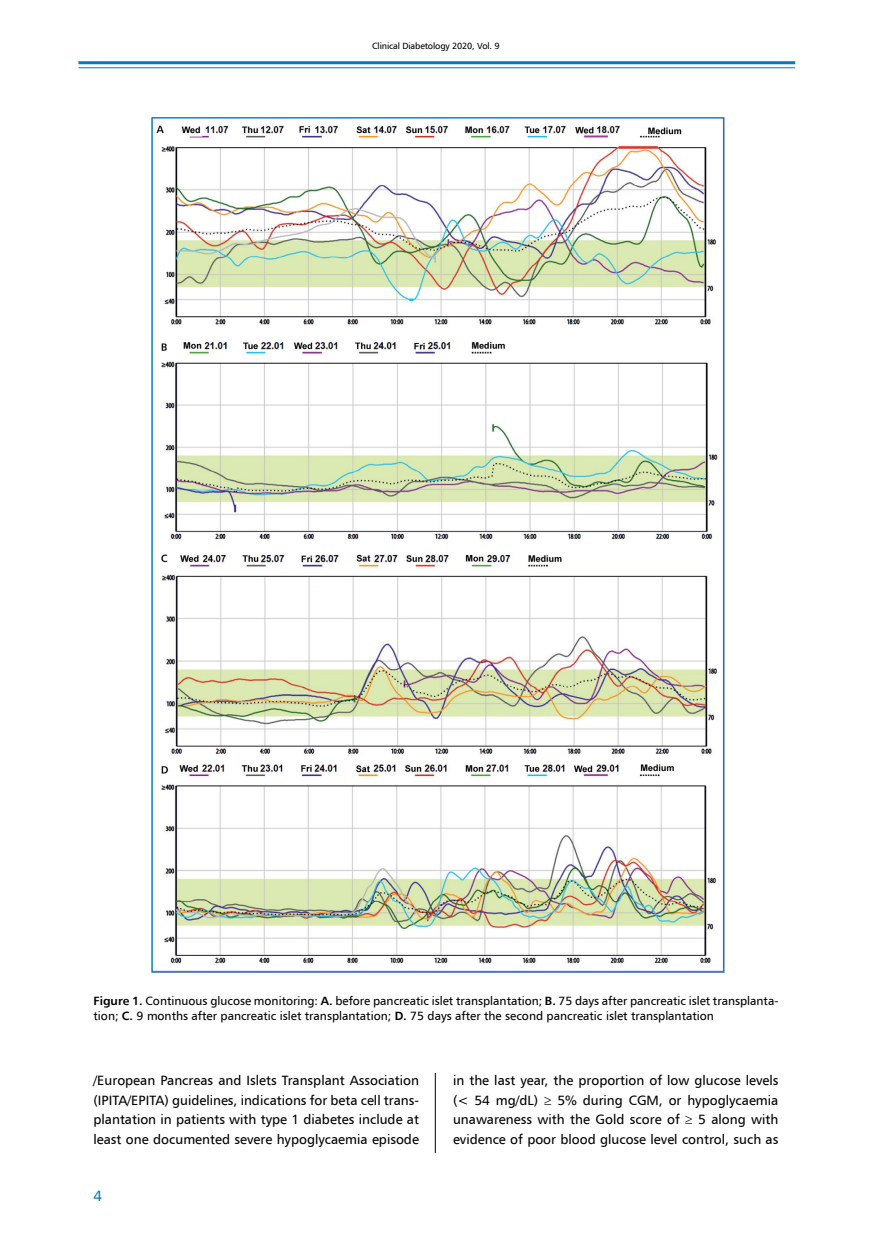
<style>
.page{position:relative;width:872px;height:1234px;background:#fff}
.page>*{position:absolute;margin:0;border:0;box-sizing:border-box;transform-origin:0 0}
.t1{font:15px "Humnst 777 EU";color:#007ac2}
._07_tekst{font:13.5px/19.5px "Humnst 777 EU";color:#000;text-align:justify}
.podpis_ryciny{font:12px/15px "Humnst 777 EU";color:#000}
.t2{font:9px "Humnst 777 EU";letter-spacing:-.015em;color:#000}
.s1{font-weight:700}
</style>
<div class="page">
<hr style="left:435px;top:119px;width:1px;height:1033px;background:#000">
<hr style="left:78px;top:61px;width:717px;height:3px;background:#007ac2">
<hr style="left:78px;top:67px;width:717px;height:1px;background:#007ac2">
<div style="left:427px;top:111px;width:15px;height:961px;background:#fff"></div>
<img style="left:150px;top:116px;width:575px;height:857px">
<p class="t2" style="left:372px;top:41px;width:129px">Clinical Diabetology 2020, Vol. 9</p>
<p class="podpis_ryciny" style="left:94px;top:992px;width:686px"><span class="s1">Figure 1.</span> Continuous glucose monitoring: <span class="s1">A.</span> before pancreatic islet transplantation; <span class="s1">B.</span> 75 days after pancreatic islet transplanta&shy;tion; <span class="s1">C.</span> 9 months after pancreatic islet transplantation; <span class="s1">D.</span> 75 days after the second pancreatic islet transplantation</p>
<p class="_07_tekst" style="left:94px;top:1070px;width:327px">/European Pancreas and Islets Transplant Association (IPITA/EPITA) guidelines, indications for beta cell trans&shy;plantation in patients with type 1 diabetes include at least one documented severe hypoglycaemia episode</p>
<p class="_07_tekst" style="left:453px;top:1070px;width:327px">in the last year, the proportion of low glucose levels (&lt; 54 mg/dL) ≥ 5% during CGM, or hypoglycaemia unawareness with the Gold score of ≥ 5 along with evidence of poor blood glucose level control, such as</p>
<p class="t1" style="left:94px;top:1185px;width:10px">4</p>
</div>
